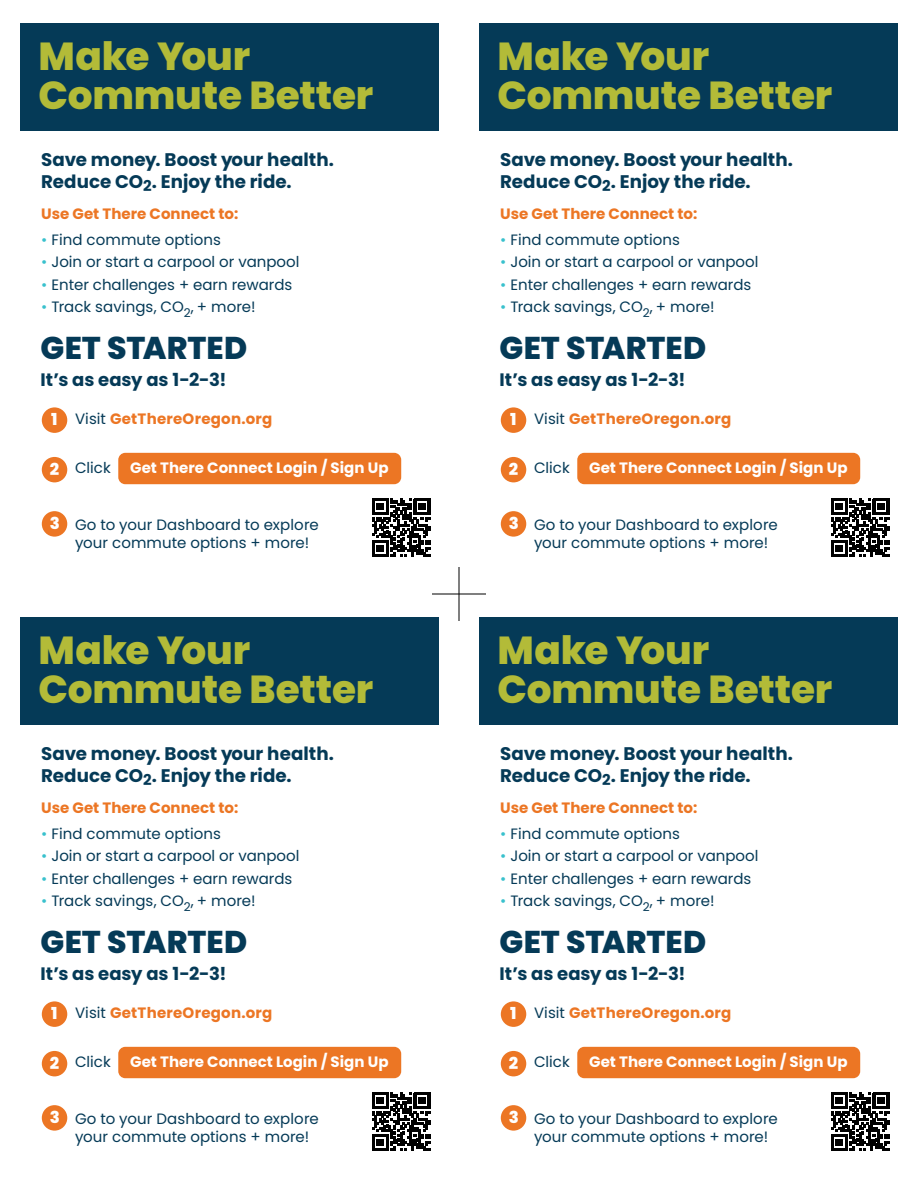
<style>
.page{position:relative;width:918px;height:1188px;background:#fff}
.page>*{position:absolute;margin:0;border:0;box-sizing:border-box;transform-origin:0 0}
.t1{font:800 39px/39px "Poppins";letter-spacing:-.005em;color:#b3bb38}
.t2{font:800 31.5px "Poppins";color:#053a57}
.t3{font:700 18.3px/21.9px "Poppins";color:#053a57}
.t4{font:700 18px "Poppins";color:#053a57}
.t5{font:800 16.5px "Poppins";color:#fff}
.t6{font:15px/18px "Poppins";color:#053a57}
.t7{font:700 15px "Poppins";letter-spacing:.01em;color:#ec7624}
.t8{font:700 15px "Poppins";color:#fff}
.s1{color:#39c1cd}
.s2{font-weight:400;color:#053a57}
</style>
<div class="page">
<svg style="left:372px;top:498px;width:58px;height:59px"></svg>
<div style="left:20px;top:23px;width:419px;height:108px;background:#053a57"></div>
<div style="left:42px;top:407px;width:25px;height:26px;background:#ec7624;border-radius:50%"></div>
<div style="left:42px;top:457px;width:25px;height:25px;background:#ec7624;border-radius:50%"></div>
<div style="left:42px;top:511px;width:25px;height:26px;background:#ec7624;border-radius:50%"></div>
<div style="left:118px;top:453px;width:283px;height:31px;background:#ec7624;border-radius:7px"></div>
<svg style="left:372px;top:1092px;width:58px;height:59px"></svg>
<div style="left:20px;top:617px;width:419px;height:108px;background:#053a57"></div>
<div style="left:42px;top:1001px;width:25px;height:26px;background:#ec7624;border-radius:50%"></div>
<div style="left:42px;top:1051px;width:25px;height:25px;background:#ec7624;border-radius:50%"></div>
<div style="left:42px;top:1105px;width:25px;height:26px;background:#ec7624;border-radius:50%"></div>
<div style="left:118px;top:1047px;width:283px;height:31px;background:#ec7624;border-radius:7px"></div>
<svg style="left:831px;top:498px;width:58px;height:59px"></svg>
<div style="left:479px;top:23px;width:419px;height:108px;background:#053a57"></div>
<div style="left:501px;top:407px;width:25px;height:26px;background:#ec7624;border-radius:50%"></div>
<div style="left:501px;top:457px;width:25px;height:25px;background:#ec7624;border-radius:50%"></div>
<div style="left:501px;top:511px;width:25px;height:26px;background:#ec7624;border-radius:50%"></div>
<div style="left:577px;top:453px;width:283px;height:31px;background:#ec7624;border-radius:7px"></div>
<svg style="left:831px;top:1092px;width:58px;height:59px"></svg>
<div style="left:479px;top:617px;width:419px;height:108px;background:#053a57"></div>
<div style="left:501px;top:1001px;width:25px;height:26px;background:#ec7624;border-radius:50%"></div>
<div style="left:501px;top:1051px;width:25px;height:25px;background:#ec7624;border-radius:50%"></div>
<div style="left:501px;top:1105px;width:25px;height:26px;background:#ec7624;border-radius:50%"></div>
<div style="left:577px;top:1047px;width:283px;height:31px;background:#ec7624;border-radius:7px"></div>
<hr style="left:459px;top:567px;width:1px;height:54px;background:#000">
<hr style="left:432px;top:594px;width:54px;height:1px;background:#000">
<h1 class="t1" style="left:39px;top:37px;width:336px">Make Your<br>Commute Better</h1>
<h1 class="t1" style="left:498px;top:37px;width:336px">Make Your<br>Commute Better</h1>
<p class="t3" style="left:41px;top:149px;width:294px">Save money. Boost your health.<br>Reduce CO<sub>2</sub>. Enjoy the ride.</p>
<p class="t7" style="left:41px;top:205px;width:199px">Use Get There Connect to:</p>
<p class="t6" style="left:41px;top:231px;width:181px"><span class="s1">•</span> Find commute options</p>
<p class="t6" style="left:41px;top:253px;width:260px"><span class="s1">•</span> Join or start a carpool or vanpool</p>
<p class="t6" style="left:41px;top:276px;width:253px"><span class="s1">•</span> Enter challenges + earn rewards</p>
<p class="t6" style="left:41px;top:298px;width:216px"><span class="s1">•</span> Track savings, CO<sub>2</sub>, + more!</p>
<p class="t3" style="left:500px;top:149px;width:294px">Save money. Boost your health.<br>Reduce CO<sub>2</sub>. Enjoy the ride.</p>
<p class="t7" style="left:500px;top:205px;width:199px">Use Get There Connect to:</p>
<p class="t6" style="left:500px;top:231px;width:181px"><span class="s1">•</span> Find commute options</p>
<p class="t6" style="left:500px;top:253px;width:260px"><span class="s1">•</span> Join or start a carpool or vanpool</p>
<p class="t6" style="left:500px;top:276px;width:253px"><span class="s1">•</span> Enter challenges + earn rewards</p>
<p class="t6" style="left:500px;top:298px;width:216px"><span class="s1">•</span> Track savings, CO<sub>2</sub>, + more!</p>
<h2 class="t2" style="left:40px;top:330px;width:208px">GET STARTED</h2>
<p class="t4" style="left:40px;top:369px;width:188px">It’s as easy as 1-2-3!</p>
<p class="t5" style="left:51px;top:410px;width:8px">1</p>
<p class="t5" style="left:50px;top:460px;width:11px">2</p>
<p class="t7" style="left:75px;top:410px;width:199px"><span class="s2">Visit</span> GetThereOregon.org</p>
<p class="t8" style="left:130px;top:460px;width:260px">Get There Connect Login / Sign Up</p>
<p class="t6" style="left:75px;top:459px;width:37px">Click</p>
<h2 class="t2" style="left:499px;top:330px;width:208px">GET STARTED</h2>
<p class="t4" style="left:499px;top:369px;width:188px">It’s as easy as 1-2-3!</p>
<p class="t5" style="left:510px;top:410px;width:8px">1</p>
<p class="t5" style="left:509px;top:460px;width:11px">2</p>
<p class="t7" style="left:534px;top:410px;width:199px"><span class="s2">Visit</span> GetThereOregon.org</p>
<p class="t8" style="left:589px;top:460px;width:260px">Get There Connect Login / Sign Up</p>
<p class="t6" style="left:534px;top:459px;width:37px">Click</p>
<p class="t5" style="left:50px;top:514px;width:12px">3</p>
<p class="t6" style="left:75px;top:516px;width:245px">Go to your Dashboard to explore your commute options + more!</p>
<p class="t5" style="left:509px;top:514px;width:12px">3</p>
<p class="t6" style="left:534px;top:516px;width:245px">Go to your Dashboard to explore your commute options + more!</p>
<h1 class="t1" style="left:39px;top:631px;width:336px">Make Your<br>Commute Better</h1>
<h1 class="t1" style="left:498px;top:631px;width:336px">Make Your<br>Commute Better</h1>
<p class="t3" style="left:41px;top:743px;width:294px">Save money. Boost your health.<br>Reduce CO<sub>2</sub>. Enjoy the ride.</p>
<p class="t7" style="left:41px;top:799px;width:199px">Use Get There Connect to:</p>
<p class="t6" style="left:41px;top:825px;width:181px"><span class="s1">•</span> Find commute options</p>
<p class="t6" style="left:41px;top:847px;width:260px"><span class="s1">•</span> Join or start a carpool or vanpool</p>
<p class="t6" style="left:41px;top:870px;width:253px"><span class="s1">•</span> Enter challenges + earn rewards</p>
<p class="t6" style="left:41px;top:892px;width:216px"><span class="s1">•</span> Track savings, CO<sub>2</sub>, + more!</p>
<p class="t3" style="left:500px;top:743px;width:294px">Save money. Boost your health.<br>Reduce CO<sub>2</sub>. Enjoy the ride.</p>
<p class="t7" style="left:500px;top:799px;width:199px">Use Get There Connect to:</p>
<p class="t6" style="left:500px;top:825px;width:181px"><span class="s1">•</span> Find commute options</p>
<p class="t6" style="left:500px;top:847px;width:260px"><span class="s1">•</span> Join or start a carpool or vanpool</p>
<p class="t6" style="left:500px;top:870px;width:253px"><span class="s1">•</span> Enter challenges + earn rewards</p>
<p class="t6" style="left:500px;top:892px;width:216px"><span class="s1">•</span> Track savings, CO<sub>2</sub>, + more!</p>
<h2 class="t2" style="left:40px;top:924px;width:208px">GET STARTED</h2>
<p class="t4" style="left:40px;top:963px;width:188px">It’s as easy as 1-2-3!</p>
<p class="t5" style="left:51px;top:1004px;width:8px">1</p>
<p class="t5" style="left:50px;top:1054px;width:11px">2</p>
<p class="t7" style="left:75px;top:1004px;width:199px"><span class="s2">Visit</span> GetThereOregon.org</p>
<p class="t8" style="left:130px;top:1054px;width:260px">Get There Connect Login / Sign Up</p>
<p class="t6" style="left:75px;top:1053px;width:37px">Click</p>
<h2 class="t2" style="left:499px;top:924px;width:208px">GET STARTED</h2>
<p class="t4" style="left:499px;top:963px;width:188px">It’s as easy as 1-2-3!</p>
<p class="t5" style="left:510px;top:1004px;width:8px">1</p>
<p class="t5" style="left:509px;top:1054px;width:11px">2</p>
<p class="t7" style="left:534px;top:1004px;width:199px"><span class="s2">Visit</span> GetThereOregon.org</p>
<p class="t8" style="left:589px;top:1054px;width:260px">Get There Connect Login / Sign Up</p>
<p class="t6" style="left:534px;top:1053px;width:37px">Click</p>
<p class="t5" style="left:50px;top:1108px;width:12px">3</p>
<p class="t6" style="left:75px;top:1110px;width:245px">Go to your Dashboard to explore your commute options + more!</p>
<p class="t5" style="left:509px;top:1108px;width:12px">3</p>
<p class="t6" style="left:534px;top:1110px;width:245px">Go to your Dashboard to explore your commute options + more!</p>
</div>
